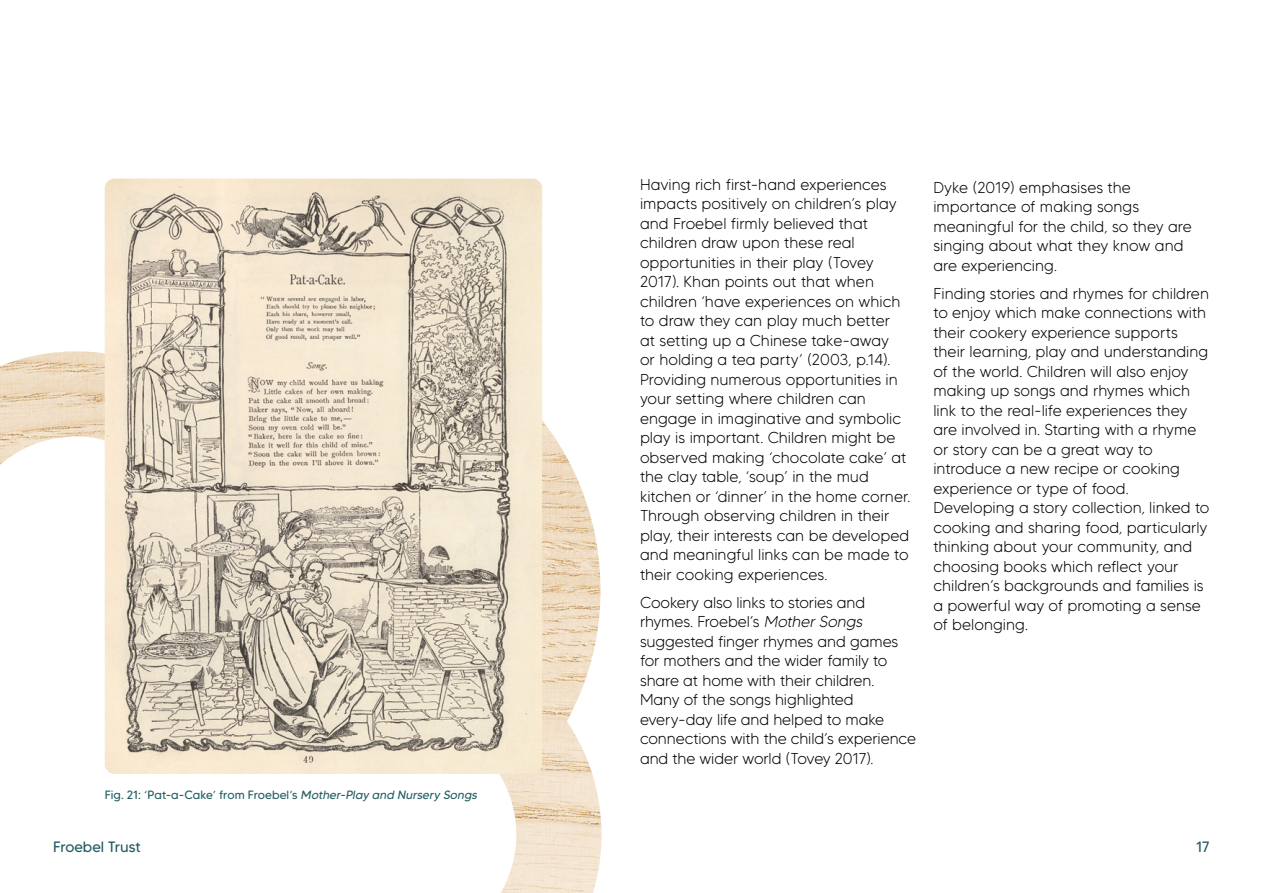
<style>
.page{position:relative;width:1263px;height:893px;background:#fff}
.page>*{position:absolute;margin:0;border:0;box-sizing:border-box;transform-origin:0 0}
.Body_copy_10_5_13pt__2mm_space{font:300 15.75px/19.5px "MADE Tommy Soft";color:#000}
.t1{font:15px "MADE Tommy Soft";letter-spacing:-.01em;color:#245e63}
.Caption_8_10pt{font:12px "MADE Tommy Soft";color:#245e63}
.s1{font-style:italic}
</style>
<div class="page">
<img style="left:0;top:318px;width:602px;height:575px">
<img style="left:105px;top:179px;width:437px;height:595px">
<p class="Caption_8_10pt" style="left:105px;top:788px;width:376px">Fig. 21: ‘Pat-a-Cake’ from Froebel’s <span class="s1">Mother-Play and Nursery Songs</span></p>
<p class="Body_copy_10_5_13pt__2mm_space" style="left:640px;top:174px;width:272px">Having rich first-hand experiences impacts positively on children’s play and Froebel firmly believed that children draw upon these real opportunities in their play (Tovey 2017). Khan points out that when children ‘have experiences on which to draw they can play much better<br>at setting up a Chinese take-away<br>or holding a tea party’ (2003, p.14).<br>Providing numerous opportunities in your setting where children can engage in imaginative and symbolic play is important. Children might be observed making ‘chocolate cake’ at the clay table, ‘soup’ in the mud kitchen or ‘dinner’ in the home corner.<br>Through observing children in their play, their interests can be developed and meaningful links can be made to their cooking experiences.</p>
<p class="Body_copy_10_5_13pt__2mm_space" style="left:640px;top:592px;width:278px">Cookery also links to stories and rhymes. Froebel’s <span class="s1">MotherSongs </span>suggested finger rhymes and games for mothers and the wider family to share at home with their children.<br>Many of the songs highlighted every-day life and helped to make connections with the child’s experience and the wider world (Tovey 2017).</p>
<p class="Body_copy_10_5_13pt__2mm_space" style="left:933px;top:177px;width:260px">Dyke (2019) emphasises the importance of making songs meaningful for the child, so they are singing about what they know and are experiencing.</p>
<p class="Body_copy_10_5_13pt__2mm_space" style="left:933px;top:283px;width:278px">Finding stories and rhymes for children to enjoy which make connections with their cookery experience supports their learning, play and understanding of the world. Children will also enjoy making up songs and rhymes which link to the real-life experiences they are involved in. Starting with a rhyme or story can be a great way to introduce a new recipe or cooking experience or type of food.<br>Developing a story collection, linked to cooking and sharing food, particularly thinking about your community, and choosing books which reflect your children’s backgrounds and families is a powerful way of promoting a sense of belonging.</p>
<p class="t1" style="left:53px;top:838px;width:89px">Froebel Trust</p>
<p class="t1" style="left:1196px;top:838px;width:15px">17</p>
</div>
